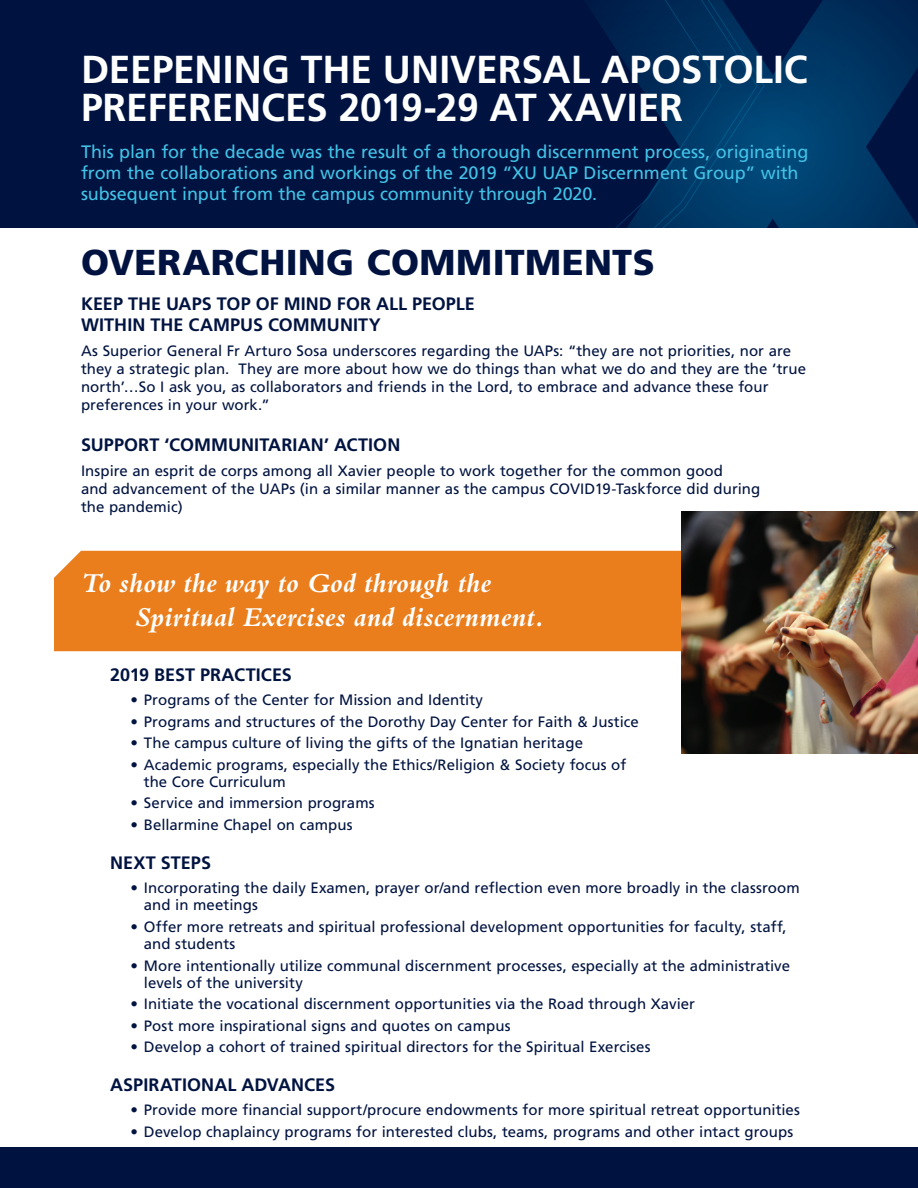
<style>
.page{position:relative;width:918px;height:1188px;background:#fff}
.page>*{position:absolute;margin:0;border:0;box-sizing:border-box;transform-origin:0 0}
.t1{font:700 39px/37.5px "Frutiger LT Pro";letter-spacing:-.005em;color:#fff}
.t2{font:900 36px "Frutiger LT Pro";letter-spacing:.01em;color:#001340}
.t3{font:italic 700 28.5px/34.2px "Bembo MT Pro";letter-spacing:.005em;color:#fff}
.t4{font:18px/21px "Frutiger LT Pro";letter-spacing:-.005em;color:#43c2e7}
.t5{font:700 18px/21px "Frutiger LT Pro";color:#001340}
.t6{font:15px/18px "Frutiger LT Pro";letter-spacing:.005em;color:#001340}
</style>
<div class="page">
<div style="left:0;top:0;width:918px;height:228px;background:#001340"></div>
<svg style="left:764px;top:0;width:154px;height:228px"></svg>
<svg style="left:606px;top:0;width:158px;height:228px"></svg>
<div style="left:34px;top:6px;width:818px;height:165px;background:#001340;opacity:.75"></div>
<div style="left:54px;top:551px;width:627px;height:100px;background:#ea7e1d"></div>
<div style="left:0;top:1148px;width:918px;height:40px;background:#001340"></div>
<img style="left:681px;top:512px;width:237px;height:241px">
<h1 class="t1" style="left:81px;top:51px;width:728px">DEEPENING THE UNIVERSAL APOSTOLIC<br>PREFERENCES 2019-29 AT XAVIER</h1>
<p class="t4" style="left:81px;top:142px;width:729px">This plan for the decade was the result of a thorough discernment process, originating from the collaborations and workings of the 2019 “XU UAP Discernment Group” with subsequent input from the campus community through 2020.</p>
<h2 class="t2" style="left:81px;top:241px;width:575px">OVERARCHING COMMITMENTS</h2>
<p class="t5" style="left:81px;top:293px;width:395px">KEEP THE UAPS TOP OF MIND FOR ALL PEOPLE<br>WITHIN THE CAMPUS COMMUNITY</p>
<p class="t6" style="left:81px;top:342px;width:727px">As Superior General Fr Arturo Sosa underscores regarding the UAPs: “they are not priorities, nor are they a strategic plan. They are more about how we do things than what we do and they are the ‘true north’…So I ask you, as collaborators and friends in the Lord, to embrace and advance these four preferences in your work.”</p>
<p class="t5" style="left:81px;top:434px;width:321px">SUPPORT ‘COMMUNITARIAN’ ACTION</p>
<p class="t6" style="left:81px;top:462px;width:681px">Inspire an esprit de corps among all Xavier people to work together for the common good<br>and advancement of the UAPs (in a similar manner as the campus COVID19-Taskforce did during the pandemic)</p>
<h3 class="t3" style="left:135px;top:566px;width:411px;text-indent:-54px">To show the way to God through the<br>Spiritual Exercises and discernment.</h3>
<p class="t5" style="left:110px;top:664px;width:183px">2019 BEST PRACTICES</p>
<p class="t6" style="left:130px;top:691px;width:354px">• Programs of the Center for Mission and Identity</p>
<p class="t6" style="left:130px;top:712px;width:510px">• Programs and structures of the Dorothy Day Center for Faith &amp; Justice</p>
<p class="t6" style="left:130px;top:734px;width:454px">• The campus culture of living the gifts of the Ignatian heritage</p>
<p class="t6" style="left:144px;top:756px;width:484px;line-height:17.2px;text-indent:-14px">• Academic programs, especially the Ethics/Religion &amp; Society focus of the Core Curriculum</p>
<p class="t6" style="left:130px;top:794px;width:246px">• Service and immersion programs</p>
<p class="t6" style="left:130px;top:816px;width:224px">• Bellarmine Chapel on campus</p>
<p class="t5" style="left:110px;top:852px;width:102px">NEXT STEPS</p>
<p class="t6" style="left:144px;top:879px;width:657px;line-height:17.2px;text-indent:-14px">• Incorporating the daily Examen, prayer or/and reflection even more broadly in the classroom and in meetings</p>
<p class="t6" style="left:144px;top:918px;width:644px;line-height:17.2px;text-indent:-14px">• Offer more retreats and spiritual professional development opportunities for faculty, staff, and students</p>
<p class="t6" style="left:144px;top:957px;width:648px;line-height:17.2px;text-indent:-14px">• More intentionally utilize communal discernment processes, especially at the administrative levels of the university</p>
<p class="t6" style="left:130px;top:995px;width:566px">• Initiate the vocational discernment opportunities via the Road through Xavier</p>
<p class="t6" style="left:130px;top:1017px;width:382px">• Post more inspirational signs and quotes on campus</p>
<p class="t6" style="left:130px;top:1038px;width:522px">• Develop a cohort of trained spiritual directors for the Spiritual Exercises</p>
<p class="t5" style="left:110px;top:1075px;width:226px">ASPIRATIONAL ADVANCES</p>
<p class="t6" style="left:130px;top:1101px;width:671px">• Provide more financial support/procure endowments for more spiritual retreat opportunities</p>
<p class="t6" style="left:130px;top:1123px;width:664px">• Develop chaplaincy programs for interested clubs, teams, programs and other intact groups</p>
</div>
